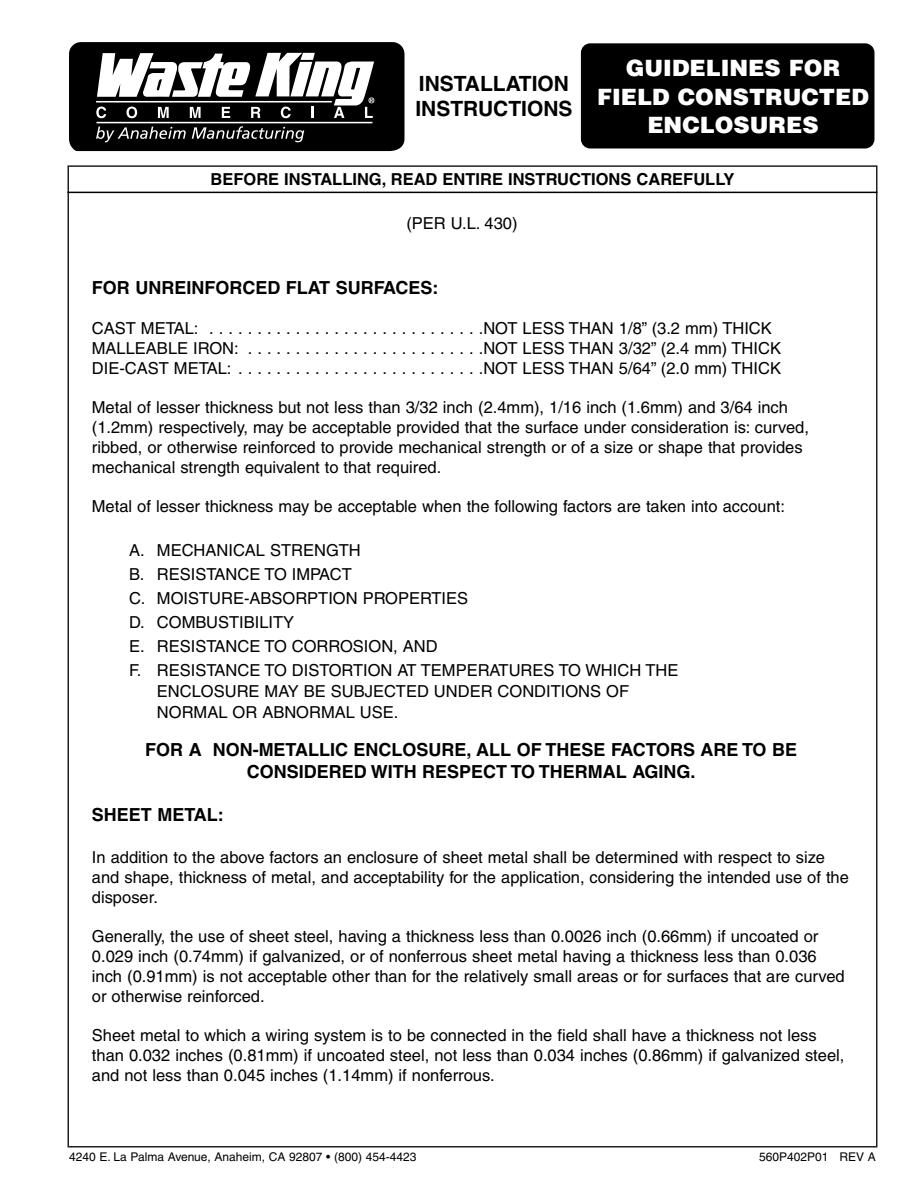
<style>
.page{position:relative;width:918px;height:1188px;background:#fff}
.page>*{position:absolute;margin:0;border:0;box-sizing:border-box;transform-origin:0 0}
.t1{font:900 22.5px/28.5px "Helvetica";color:#fff;text-align:center}
.t2{font:700 21px/25.5px "Helvetica";color:#000}
.t3{font:700 18px/21.6px "Helvetica";color:#000;text-align:center}
.t4{font:16.5px/19.8px "Helvetica";color:#000}
.t5{font:700 16.5px "Helvetica";color:#000}
.t6{font:12px "Helvetica";color:#000}
</style>
<div class="page">
<svg style="left:69px;top:42px;width:336px;height:110px"></svg>
<hr style="left:68px;top:192px;width:810px;height:1px;background:#000">
<div style="left:581px;top:43px;width:293px;height:105px;background:#000;border-radius:9px"></div>
<p class="t2" style="left:415px;top:73px;width:159px">INSTALLATION<br>INSTRUCTIONS</p>
<h1 class="t1" style="left:597px;top:56px;width:273px">GUIDELINES FOR<br>FIELD CONSTRUCTED<br>ENCLOSURES</h1>
<p class="t5" style="left:211px;top:174px;width:525px">BEFORE INSTALLING, READ ENTIRE INSTRUCTIONS CAREFULLY</p>
<p class="t4" style="left:406px;top:215px;width:113px">(PER U.L. 430)</p>
<p class="t3" style="left:92px;top:278px;width:348px">FOR UNREINFORCED FLAT SURFACES:</p>
<p class="t4" style="left:92px;top:320px;width:691px">CAST METAL: . . . . . . . . . . . . . . . . . . . . . . . . . . . . .NOT LESS THAN 1/8” (3.2 mm) THICK<br>MALLEABLE IRON: . . . . . . . . . . . . . . . . . . . . . . . . .NOT LESS THAN 3/32” (2.4 mm) THICK<br>DIE-CAST METAL: . . . . . . . . . . . . . . . . . . . . . . . . . .NOT LESS THAN 5/64” (2.0 mm) THICK</p>
<p class="t4" style="left:92px;top:399px;width:719px">Metal of lesser thickness but not less than 3/32 inch (2.4mm), 1/16 inch (1.6mm) and 3/64 inch (1.2mm) respectively, may be acceptable provided that the surface under consideration is: curved, ribbed, or otherwise reinforced to provide mechanical strength or of a size or shape that provides mechanical strength equivalent to that required.</p>
<p class="t4" style="left:92px;top:498px;width:695px">Metal of lesser thickness may be acceptable when the following factors are taken into account:</p>
<p class="t4" style="left:129px;top:540px;width:551px;line-height:24px">A. MECHANICAL STRENGTH<br>B. RESISTANCE TO IMPACT<br>C. MOISTURE-ABSORPTION PROPERTIES<br>D. COMBUSTIBILITY<br>E. RESISTANCE TO CORROSION, AND<br>F. RESISTANCE TO DISTORTION AT TEMPERATURES TO WHICH THE</p>
<p class="t4" style="left:157px;top:682px;width:474px;line-height:21px">ENCLOSURE MAY BE SUBJECTED UNDER CONDITIONS OF<br>NORMAL OR ABNORMAL USE.</p>
<p class="t3" style="left:145px;top:741px;width:653px">FOR A NON-METALLIC ENCLOSURE, ALL OF THESE FACTORS ARE TO BE<br>CONSIDERED WITH RESPECT TO THERMAL AGING.</p>
<p class="t3" style="left:92px;top:805px;width:133px">SHEET METAL:</p>
<p class="t4" style="left:92px;top:849px;width:759px">In addition to the above factors an enclosure of sheet metal shall be determined with respect to size and shape, thickness of metal, and acceptability for the application, considering the intended use of the disposer.</p>
<p class="t4" style="left:92px;top:928px;width:754px">Generally, the use of sheet steel, having a thickness less than 0.0026 inch (0.66mm) if uncoated or 0.029 inch (0.74mm) if galvanized, or of nonferrous sheet metal having a thickness less than 0.036 inch (0.91mm) is not acceptable other than for the relatively small areas or for surfaces that are curved or otherwise reinforced.</p>
<p class="t4" style="left:92px;top:1027px;width:754px">Sheet metal to which a wiring system is to be connected in the field shall have a thickness not less than 0.032 inches (0.81mm) if uncoated steel, not less than 0.034 inches (0.86mm) if galvanized steel, and not less than 0.045 inches (1.14mm) if nonferrous.</p>
<p class="t6" style="left:69px;top:1152px;width:349px">4240 E. La Palma Avenue, Anaheim, CA 92807 • (800) 454-4423</p>
<p class="t6" style="left:759px;top:1152px;width:118px">560P402P01 REV A</p>
</div>
